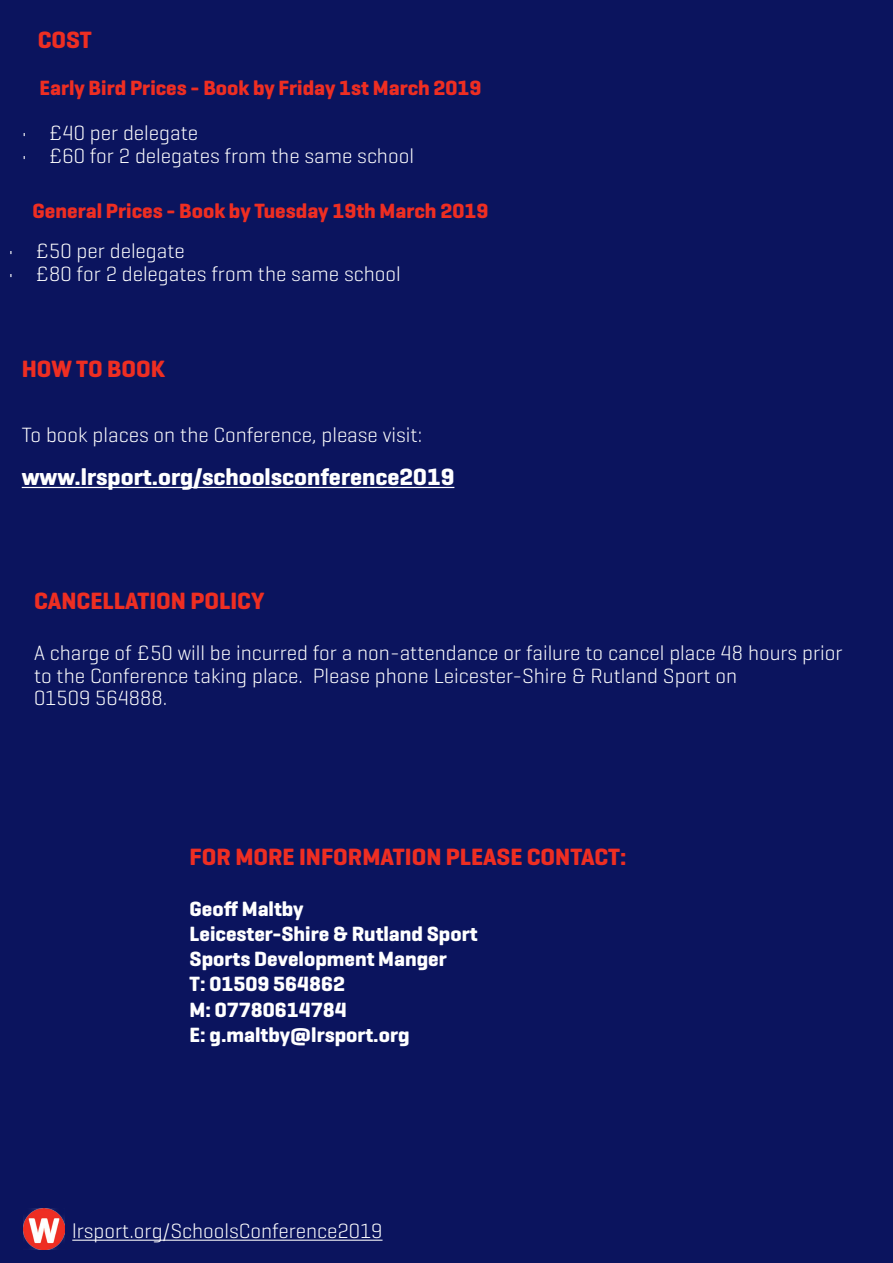
<style>
.page{position:relative;width:893px;height:1263px;background:#0b145e}
.page>*{position:absolute;margin:0;border:0;box-sizing:border-box;transform-origin:0 0}
.t1{font:700 24px "Geogrotesque";color:#ee2e22}
.t2{font:700 24px "Geogrotesque";color:#fff}
.t3{font:300 21px/22.5px "Geogrotesque";color:#fff}
.t4{font:700 21px "Geogrotesque";color:#fff}
.t5{font:700 21px "Geogrotesque";color:#ee2e22}
</style>
<div class="page">
<img style="left:24px;top:1209px;width:41px;height:41px">
<hr style="left:22px;top:487px;width:432px;height:1px;background:#fff">
<hr style="left:72px;top:1240px;width:311px;height:1px;background:#fff">
<p class="t1" style="left:38px;top:24px;width:56px">COST</p>
<p class="t5" style="left:39px;top:75px;width:444px">Early Bird Prices - Book by Friday 1st March 2019</p>
<p class="t3" style="left:22px;top:121px;width:178px">• £40 per delegate</p>
<p class="t3" style="left:22px;top:144px;width:394px">• £60 for 2 delegates from the same school</p>
<p class="t5" style="left:33px;top:198px;width:457px">General Prices - Book by Tuesday 19th March 2019</p>
<p class="t3" style="left:9px;top:239px;width:178px">• £50 per delegate</p>
<p class="t3" style="left:9px;top:262px;width:394px">• £80 for 2 delegates from the same school</p>
<p class="t1" style="left:22px;top:353px;width:145px">HOW TO BOOK</p>
<p class="t3" style="left:22px;top:422px;width:402px">To book places on the Conference, please visit:</p>
<p class="t2" style="left:22px;top:462px;width:434px">www.lrsport.org/schoolsconference2019</p>
<p class="t1" style="left:34px;top:586px;width:232px">CANCELLATION POLICY</p>
<p class="t3" style="left:34px;top:641px;width:810px">A charge of £50 will be incurred for a non-attendance or failure to cancel place 48 hours prior to the Conference taking place. Please phone Leicester-Shire &amp; Rutland Sport on</p>
<p class="t3" style="left:34px;top:686px;width:135px">01509 564888.</p>
<p class="t1" style="left:190px;top:842px;width:438px">FOR MORE INFORMATION PLEASE CONTACT:</p>
<p class="t4" style="left:190px;top:895px;width:116px">Geoff Maltby</p>
<p class="t4" style="left:190px;top:921px;width:289px">Leicester-Shire &amp; Rutland Sport</p>
<p class="t4" style="left:190px;top:946px;width:259px">Sports Development Manger</p>
<p class="t4" style="left:190px;top:971px;width:157px">T: 01509 564862</p>
<p class="t4" style="left:190px;top:996px;width:159px">M: 07780614784</p>
<p class="t4" style="left:190px;top:1021px;width:222px">E: g.maltby@lrsport.org</p>
<p class="t3" style="left:72px;top:1219px;width:312px">lrsport.org/SchoolsConference2019</p>
</div>
